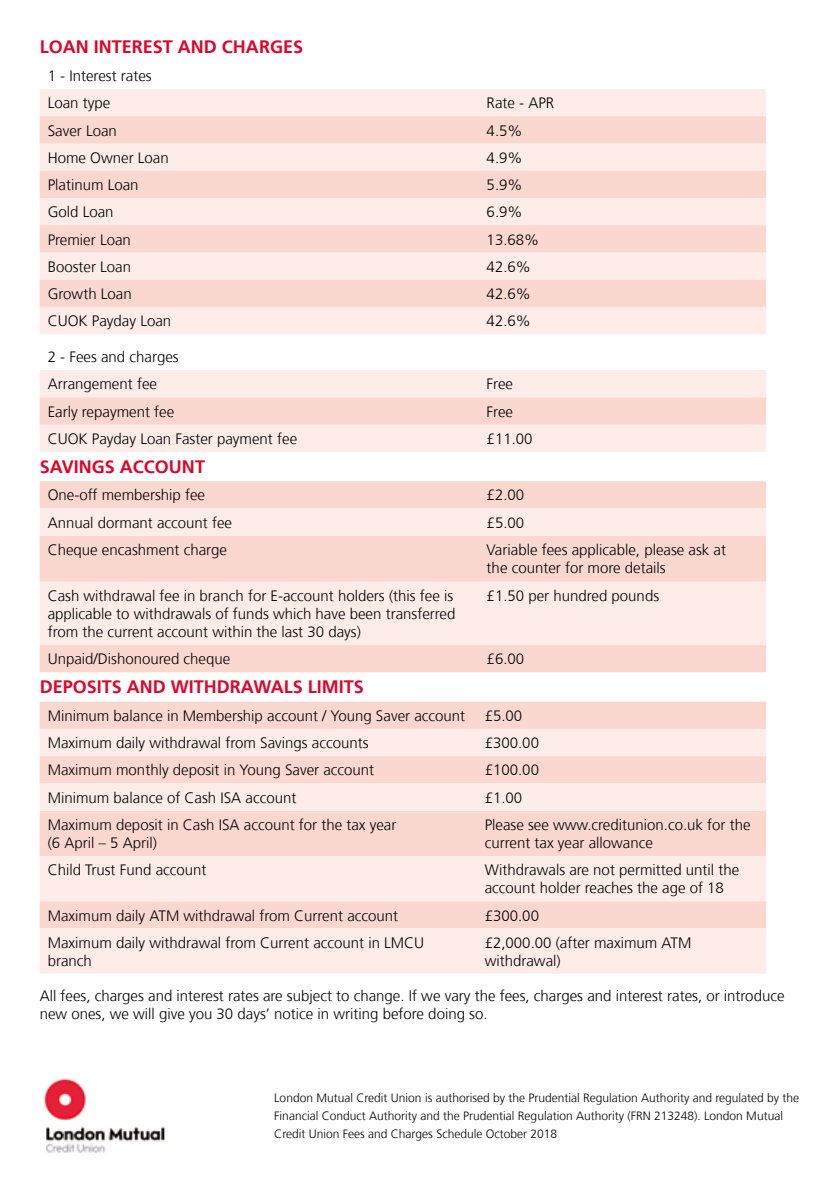
<style>
.page{position:relative;width:840px;height:1191px;background:#fff}
.page>*{position:absolute;margin:0;border:0;box-sizing:border-box;transform-origin:0 0}
.t1{font:700 18px "Frutiger 65";color:#dd052b}
.t2{font:300 15px/18px "Frutiger";color:#000}
.t3{font:300 12px/18px "Frutiger";color:#000}
</style>
<div class="page">
<div style="left:40px;top:89px;width:725px;height:245px;background:#fdece8"></div>
<svg style="left:40px;top:116px;width:725px;height:191px;background:#fbe0da"></svg>
<div style="left:40px;top:370px;width:725px;height:82px;background:#fdece8"></div>
<div style="left:40px;top:397px;width:725px;height:27px;background:#fad8d0"></div>
<div style="left:40px;top:481px;width:725px;height:191px;background:#fad8d0"></div>
<svg style="left:40px;top:508px;width:725px;height:137px;background:#fbe5e0"></svg>
<div style="left:40px;top:701px;width:725px;height:28px;background:#fad8d0"></div>
<svg style="left:40px;top:729px;width:725px;height:244px;background:#fbe3de"></svg>
<img style="left:44px;top:1078px;width:122px;height:75px">
<p class="t1" style="left:40px;top:36px;width:265px">LOAN INTEREST AND CHARGES</p>
<p class="t2" style="left:48px;top:62px;width:105px;line-height:27.2px">1 - Interest rates<br>Loan type</p>
<p class="t2" style="left:486px;top:94px;width:69px">Rate - APR</p>
<p class="t2" style="left:48px;top:121px;width:71px">Saver Loan</p>
<p class="t2" style="left:486px;top:121px;width:37px">4.5%</p>
<p class="t2" style="left:48px;top:149px;width:122px">Home Owner Loan</p>
<p class="t2" style="left:486px;top:149px;width:37px">4.9%</p>
<p class="t2" style="left:48px;top:176px;width:92px">Platinum Loan</p>
<p class="t2" style="left:486px;top:176px;width:37px">5.9%</p>
<p class="t2" style="left:48px;top:203px;width:67px">Gold Loan</p>
<p class="t2" style="left:486px;top:203px;width:37px">6.9%</p>
<p class="t2" style="left:48px;top:231px;width:85px">Premier Loan</p>
<p class="t2" style="left:486px;top:231px;width:54px">13.68%</p>
<p class="t2" style="left:48px;top:258px;width:85px">Booster Loan</p>
<p class="t2" style="left:486px;top:258px;width:46px">42.6%</p>
<p class="t2" style="left:48px;top:285px;width:85px">Growth Loan</p>
<p class="t2" style="left:486px;top:285px;width:46px">42.6%</p>
<p class="t2" style="left:48px;top:312px;width:125px">CUOK Payday Loan</p>
<p class="t2" style="left:486px;top:312px;width:46px">42.6%</p>
<p class="t2" style="left:48px;top:343px;width:132px;line-height:27.2px">2 - Fees and charges<br>Arrangement fee</p>
<p class="t2" style="left:486px;top:375px;width:28px">Free</p>
<p class="t2" style="left:48px;top:402px;width:128px">Early repayment fee</p>
<p class="t2" style="left:486px;top:402px;width:28px">Free</p>
<p class="t2" style="left:48px;top:430px;width:251px">CUOK Payday Loan Faster payment fee</p>
<p class="t2" style="left:486px;top:430px;width:47px">£11.00</p>
<p class="t1" style="left:40px;top:456px;width:167px">SAVINGS ACCOUNT</p>
<p class="t2" style="left:48px;top:486px;width:159px">One-off membership fee</p>
<p class="t2" style="left:486px;top:486px;width:39px">£2.00</p>
<p class="t2" style="left:48px;top:514px;width:186px">Annual dormant account fee</p>
<p class="t2" style="left:486px;top:514px;width:39px">£5.00</p>
<p class="t2" style="left:48px;top:541px;width:181px">Cheque encashment charge</p>
<p class="t2" style="left:486px;top:541px;width:241px">Variable fees applicable, please ask at the counter for more details</p>
<p class="t2" style="left:48px;top:587px;width:409px">Cash withdrawal fee in branch for E-account holders (this fee is applicable to withdrawals of funds which have been transferred from the current account within the last 30 days)</p>
<p class="t2" style="left:486px;top:587px;width:174px">£1.50 per hundred pounds</p>
<p class="t2" style="left:48px;top:650px;width:184px">Unpaid/Dishonoured cheque</p>
<p class="t2" style="left:486px;top:650px;width:39px">£6.00</p>
<p class="t1" style="left:40px;top:676px;width:325px">DEPOSITS AND WITHDRAWALS LIMITS</p>
<p class="t2" style="left:48px;top:707px;width:419px">Minimum balance in Membership account / Young Saver account</p>
<p class="t2" style="left:484px;top:707px;width:39px">£5.00</p>
<p class="t2" style="left:48px;top:734px;width:322px">Maximum daily withdrawal from Savings accounts</p>
<p class="t2" style="left:484px;top:734px;width:56px">£300.00</p>
<p class="t2" style="left:48px;top:761px;width:328px">Maximum monthly deposit in Young Saver account</p>
<p class="t2" style="left:484px;top:761px;width:56px">£100.00</p>
<p class="t2" style="left:48px;top:788px;width:250px">Minimum balance of Cash ISA account</p>
<p class="t2" style="left:484px;top:788px;width:39px">£1.00</p>
<p class="t2" style="left:48px;top:816px;width:350px">Maximum deposit in Cash ISA account for the tax year (6 April – 5 April)</p>
<p class="t2" style="left:484px;top:816px;width:267px">Please see www.creditunion.co.uk for the current tax year allowance</p>
<p class="t2" style="left:48px;top:861px;width:160px">Child Trust Fund account</p>
<p class="t2" style="left:484px;top:861px;width:256px">Withdrawals are not permitted until the account holder reaches the age of 18</p>
<p class="t2" style="left:48px;top:906px;width:352px">Maximum daily ATM withdrawal from Current account</p>
<p class="t2" style="left:484px;top:906px;width:56px">£300.00</p>
<p class="t2" style="left:48px;top:933px;width:378px">Maximum daily withdrawal from Current account in LMCU branch</p>
<p class="t2" style="left:484px;top:933px;width:208px">£2,000.00 (after maximum ATM withdrawal)</p>
<p class="t2" style="left:40px;top:986px;width:745px">All fees, charges and interest rates are subject to change. If we vary the fees, charges and interest rates, or introduce new ones, we will give you 30 days’ notice in writing before doing so.</p>
<p class="t3" style="left:274px;top:1088px;width:526px">London Mutual Credit Union is authorised by the Prudential Regulation Authority and regulated by the<br>Financial Conduct Authority and the Prudential Regulation Authority (FRN 213248). London Mutual<br>Credit Union Fees and Charges Schedule October 2018</p>
</div>
